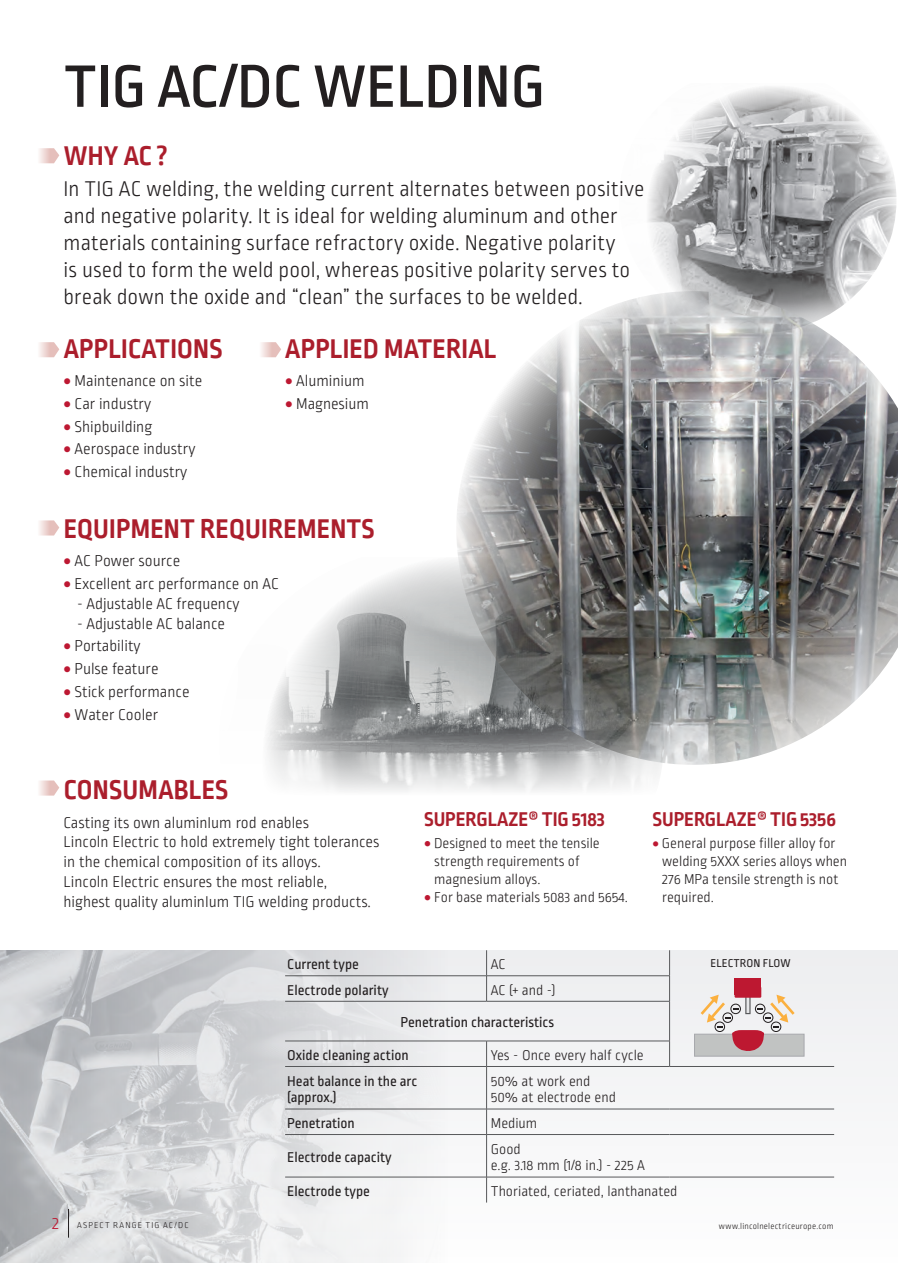
<style>
.page{position:relative;width:898px;height:1263px;background:#fff}
.page>*{position:absolute;margin:0;border:0;box-sizing:border-box;transform-origin:0 0}
.t1{font:500 63px "Ropa Sans PTT";color:#231f20}
.t2{font:700 28.5px "Ropa Sans PTT";letter-spacing:.01em;color:#ab1e2c}
.t3{font:300 22.5px/27px "Ropa Sans Pro";color:#231f20}
.t4{font:700 21px "Ropa Sans Pro";color:#ab1e2c}
.t5{font:300 16.5px/19.8px "Ropa Sans Pro";color:#231f20}
.t6{font:300 15px/18px "Ropa Sans Pro";color:#231f20}
.t7{font:15px/32.5px "Ropa Sans Pro";color:#231f20}
.t8{font:12px "Ropa Sans Pro";letter-spacing:.005em;color:#231f20}
.t9{font:300 9px "Ropa Sans Pro";letter-spacing:.03em;color:#231f20}
.t10{font:300 9px "Ropa Sans Pro";letter-spacing:.13em;color:#231f20}
.s1{color:#bd1832}
.s2{font-size:18px;color:#bd1832}
</style>
<div class="page">
<img style="left:648px;top:87px;width:248px;height:204px">
<img style="left:267px;top:560px;width:395px;height:232px">
<img style="left:456px;top:291px;width:441px;height:474px">
<svg style="left:0;top:950px;width:897px;height:313px"></svg>
<svg style="left:39px;top:342px;width:20px;height:15px"></svg>
<svg style="left:261px;top:342px;width:20px;height:15px"></svg>
<svg style="left:39px;top:148px;width:20px;height:15px"></svg>
<svg style="left:39px;top:520px;width:20px;height:15px"></svg>
<svg style="left:39px;top:780px;width:20px;height:16px"></svg>
<hr style="left:285px;top:975px;width:201px;height:1px;background:#57585a">
<hr style="left:486px;top:975px;width:183px;height:1px;background:#57585a">
<svg style="left:486px;top:950px;width:1px;height:51px"></svg>
<svg style="left:669px;top:950px;width:1px;height:51px"></svg>
<hr style="left:285px;top:1001px;width:201px;height:1px;background:#57585a">
<hr style="left:486px;top:1001px;width:183px;height:1px;background:#57585a">
<hr style="left:669px;top:1001px;width:1px;height:40px;background:#57585a">
<hr style="left:285px;top:1041px;width:201px;height:1px;background:#57585a">
<hr style="left:486px;top:1041px;width:183px;height:1px;background:#57585a">
<svg style="left:486px;top:1041px;width:1px;height:25px"></svg>
<svg style="left:669px;top:1041px;width:1px;height:25px"></svg>
<hr style="left:285px;top:1066px;width:201px;height:1px;background:#57585a">
<hr style="left:486px;top:1066px;width:183px;height:1px;background:#57585a">
<hr style="left:486px;top:1067px;width:1px;height:42px;background:#57585a">
<hr style="left:669px;top:1066px;width:164px;height:1px;background:#57585a">
<hr style="left:285px;top:1109px;width:201px;height:1px;background:#57585a">
<hr style="left:486px;top:1109px;width:183px;height:1px;background:#57585a">
<svg style="left:486px;top:1109px;width:1px;height:25px"></svg>
<hr style="left:669px;top:1109px;width:164px;height:1px;background:#57585a">
<hr style="left:285px;top:1134px;width:201px;height:1px;background:#57585a">
<hr style="left:486px;top:1134px;width:183px;height:1px;background:#57585a">
<hr style="left:486px;top:1135px;width:1px;height:42px;background:#57585a">
<hr style="left:669px;top:1134px;width:164px;height:1px;background:#57585a">
<hr style="left:285px;top:1177px;width:201px;height:1px;background:#57585a">
<hr style="left:486px;top:1177px;width:183px;height:1px;background:#57585a">
<svg style="left:486px;top:1177px;width:1px;height:25px"></svg>
<hr style="left:669px;top:1177px;width:164px;height:1px;background:#57585a">
<div style="left:734px;top:978px;width:27px;height:17px;background:#bd1831"></div>
<div style="left:694px;top:1034px;width:109px;height:22px;background:#c1c3c2"></div>
<svg style="left:697px;top:995px;width:100px;height:56px"></svg>
<svg style="left:68px;top:1209px;width:1px;height:28px"></svg>
<h1 class="t1" style="left:64px;top:52px;width:482px">TIG AC/DC WELDING</h1>
<h2 class="t2" style="left:64px;top:140px;width:106px">WHY AC ?</h2>
<p class="t3" style="left:64px;top:177px;width:582px">In TIG AC welding, the welding current alternates between positive and negative polarity. It is ideal for welding aluminum and other materials containing surface refractory oxide. Negative polarity<br>is used to form the weld pool, whereas positive polarity serves to break down the oxide and “clean” the surfaces to be welded.</p>
<h2 class="t2" style="left:64px;top:332px;width:160px">APPLICATIONS</h2>
<p class="t5" style="left:64px;top:372px;width:140px"><span class="s1">•</span> Maintenance on site</p>
<p class="t5" style="left:64px;top:395px;width:89px"><span class="s1">•</span> Car industry</p>
<p class="t5" style="left:64px;top:417px;width:90px"><span class="s1">•</span> Shipbuilding</p>
<p class="t5" style="left:64px;top:440px;width:133px"><span class="s1">•</span> Aerospace industry</p>
<p class="t5" style="left:64px;top:463px;width:125px"><span class="s1">•</span> Chemical industry</p>
<h2 class="t2" style="left:64px;top:512px;width:312px">EQUIPMENT REQUIREMENTS</h2>
<p class="t5" style="left:64px;top:552px;width:118px"><span class="s1">•</span> AC Power source</p>
<p class="t5" style="left:64px;top:575px;width:217px"><span class="s1">•</span> Excellent arc performance on AC</p>
<p class="t5" style="left:77px;top:595px;width:164px">- Adjustable AC frequency</p>
<p class="t5" style="left:77px;top:614px;width:149px">- Adjustable AC balance</p>
<p class="t5" style="left:64px;top:637px;width:79px"><span class="s1">•</span> Portability</p>
<p class="t5" style="left:64px;top:660px;width:96px"><span class="s1">•</span> Pulse feature</p>
<p class="t5" style="left:64px;top:683px;width:127px"><span class="s1">•</span> Stick performance</p>
<p class="t5" style="left:64px;top:705px;width:96px"><span class="s1">•</span> Water Cooler</p>
<h2 class="t2" style="left:285px;top:332px;width:213px">APPLIED MATERIAL</h2>
<p class="t5" style="left:285px;top:372px;width:81px"><span class="s1">•</span> Aluminium</p>
<p class="t5" style="left:285px;top:395px;width:85px"><span class="s1">•</span> Magnesium</p>
<h2 class="t2" style="left:64px;top:774px;width:166px">CONSUMABLES</h2>
<p class="t5" style="left:64px;top:813px;width:317px">Casting its own aluminIum rod enables<br>Lincoln Electric to hold extremely tight tolerances in the chemical composition of its alloys.<br>Lincoln Electric ensures the most reliable,<br>highest quality aluminIum TIG welding products.</p>
<p class="t4" style="left:652px;top:807px;width:185px">SUPERGLAZE® TIG 5356</p>
<p class="t4" style="left:424px;top:807px;width:182px">SUPERGLAZE® TIG 5183</p>
<p class="t6" style="left:434px;top:835px;width:167px;text-indent:-10px"><span class="s1">•</span> Designed to meet the tensile strength requirements of magnesium alloys.</p>
<p class="t6" style="left:424px;top:889px;width:205px"><span class="s1">•</span> For base materials 5083 and 5654.</p>
<p class="t6" style="left:662px;top:835px;width:186px;text-indent:-10px"><span class="s1">•</span> General purpose filler alloy for welding 5XXX series alloys when<br>276 MPa tensile strength is not required.</p>
<p class="t7" style="left:287px;top:949px;width:73px">Current type</p>
<p class="t6" style="left:490px;top:956px;width:16px">AC</p>
<p class="t7" style="left:287px;top:974px;width:103px">Electrode polarity</p>
<p class="t6" style="left:490px;top:982px;width:66px">AC (+ and -)</p>
<p class="t7" style="left:287px;top:1007px;width:268px;text-indent:113px">Penetration characteristics<br>Oxide cleaning action</p>
<p class="t6" style="left:490px;top:1047px;width:154px">Yes - Once every half cycle</p>
<p class="t7" style="left:287px;top:1073px;width:131px;line-height:16.5px">Heat balance in the arc (approx.)</p>
<p class="t6" style="left:490px;top:1073px;width:127px;line-height:16.5px">50% at work end<br>50% at electrode end</p>
<p class="t7" style="left:287px;top:1107px;width:69px">Penetration</p>
<p class="t6" style="left:490px;top:1115px;width:48px">Medium</p>
<p class="t7" style="left:287px;top:1141px;width:106px">Electrode capacity</p>
<p class="t6" style="left:490px;top:1141px;width:156px;line-height:16.5px">Good<br>e.g. 3.18 mm (1/8 in.) - 225 A</p>
<p class="t7" style="left:287px;top:1175px;width:84px">Electrode type</p>
<p class="t6" style="left:490px;top:1183px;width:188px">Thoriated, ceriated, lanthanated</p>
<p class="t8" style="left:710px;top:957px;width:82px">ELECTRON FLOW</p>
<p class="t10" style="left:52px;top:1220px;width:138px"><span class="s2">2</span> ASPECT RANGE TIG AC/DC</p>
<p class="t9" style="left:718px;top:1221px;width:116px">www.lincolnelectriceurope.com</p>
</div>
